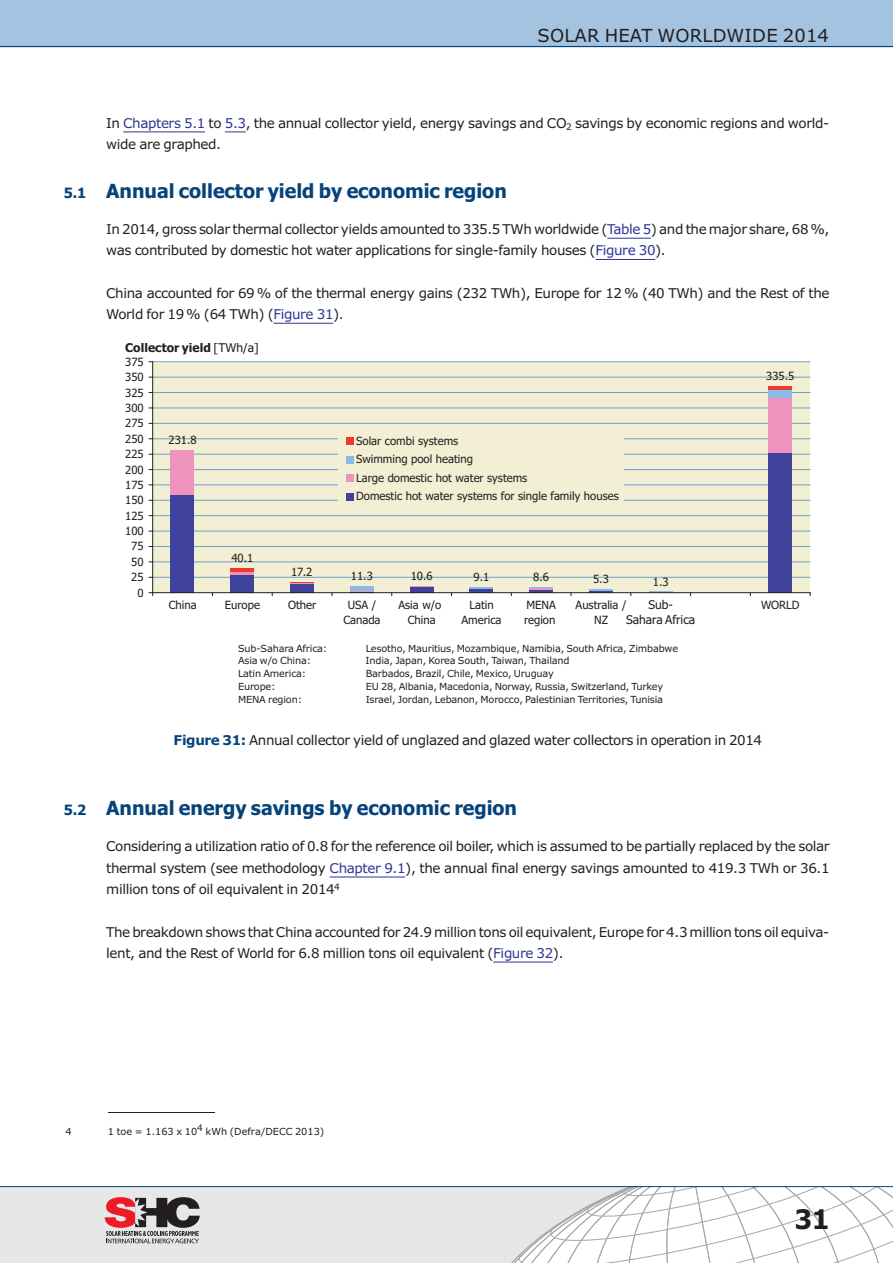
<style>
.page{position:relative;width:893px;height:1263px;background:#fff}
.page>*{position:absolute;margin:0;border:0;box-sizing:border-box;transform-origin:0 0}
.t1{font:700 27px "Tahoma";color:#231f20}
.t2{font:700 19.5px "Tahoma";color:#06437a}
.t3{font:18px "Verdana";letter-spacing:.01em;color:#231f20}
.t4{font:13.5px/21.3px "Verdana";letter-spacing:-.03em;color:#231f20}
.t5{font:700 12px "Tahoma";color:#231f20}
.t6{font:12px/15px "Tahoma";color:#231f20;text-align:center}
.t7{font:11.4px/15px "Tahoma";color:#231f20;text-align:center}
.t8{font:9.75px "Verdana";letter-spacing:-.02em;color:#231f20}
.t9{font:9.75px "Verdana";color:#231f20}
.s1{color:#2d3695}
.s2{font-size:14.25px}
.s3{font-weight:400}
.s4{font-weight:700;color:#06437a}
</style>
<div class="page">
<div style="left:0;top:0;width:893px;height:46px;background:#a4c3e0"></div>
<hr style="left:0;top:46px;width:893px;height:1px;background:#06437a">
<div style="left:0;top:1186px;width:893px;height:77px;background:#e6e7e8"></div>
<svg style="left:105px;top:1197px;width:95px;height:46px"></svg>
<svg style="left:510px;top:1187px;width:383px;height:76px"></svg>
<hr style="left:0;top:1186px;width:893px;height:1px;background:#06437a">
<hr style="left:123px;top:132px;width:82px;height:1px;background:#2d3695">
<svg style="left:225px;top:132px;width:21px;height:1px"></svg>
<hr style="left:607px;top:238px;width:44px;height:1px;background:#2d3695">
<hr style="left:595px;top:259px;width:60px;height:1px;background:#2d3695">
<hr style="left:273px;top:323px;width:60px;height:1px;background:#2d3695">
<hr style="left:330px;top:877px;width:75px;height:1px;background:#2d3695">
<hr style="left:493px;top:962px;width:60px;height:1px;background:#2d3695">
<div style="left:153px;top:362px;width:657px;height:231px;background:#f3efd4"></div>
<hr style="left:153px;top:577px;width:657px;height:1px;background:#70a0cb">
<hr style="left:153px;top:562px;width:657px;height:1px;background:#70a0cb">
<hr style="left:153px;top:546px;width:657px;height:1px;background:#70a0cb">
<hr style="left:153px;top:531px;width:657px;height:1px;background:#70a0cb">
<hr style="left:153px;top:515px;width:657px;height:1px;background:#70a0cb">
<hr style="left:153px;top:500px;width:657px;height:1px;background:#70a0cb">
<hr style="left:153px;top:485px;width:657px;height:1px;background:#70a0cb">
<hr style="left:153px;top:469px;width:657px;height:1px;background:#70a0cb">
<hr style="left:153px;top:454px;width:657px;height:1px;background:#70a0cb">
<hr style="left:153px;top:439px;width:657px;height:1px;background:#70a0cb">
<hr style="left:153px;top:423px;width:657px;height:1px;background:#70a0cb">
<hr style="left:153px;top:408px;width:657px;height:1px;background:#70a0cb">
<hr style="left:153px;top:392px;width:657px;height:1px;background:#70a0cb">
<hr style="left:153px;top:377px;width:657px;height:1px;background:#70a0cb">
<hr style="left:153px;top:361px;width:657px;height:1px;background:#70a0cb">
<div style="left:170px;top:495px;width:24px;height:98px;background:#40419a"></div>
<div style="left:230px;top:575px;width:24px;height:18px;background:#40419a"></div>
<div style="left:290px;top:584px;width:24px;height:9px;background:#40419a"></div>
<div style="left:410px;top:587px;width:23px;height:6px;background:#40419a"></div>
<hr style="left:469px;top:589px;width:24px;height:4px;background:#40419a">
<hr style="left:529px;top:590px;width:24px;height:3px;background:#40419a">
<div style="left:768px;top:453px;width:24px;height:140px;background:#40419a"></div>
<div style="left:170px;top:450px;width:24px;height:45px;background:#ed93be"></div>
<hr style="left:230px;top:572px;width:24px;height:3px;background:#ed93be">
<hr style="left:350px;top:590px;width:24px;height:2px;background:#ed93be">
<svg style="left:410px;top:586px;width:23px;height:1px"></svg>
<hr style="left:529px;top:588px;width:24px;height:2px;background:#ed93be">
<svg style="left:589px;top:591px;width:24px;height:1px"></svg>
<div style="left:768px;top:398px;width:24px;height:55px;background:#ed93be"></div>
<svg style="left:230px;top:571px;width:24px;height:1px"></svg>
<hr style="left:350px;top:586px;width:24px;height:4px;background:#8bbbe5">
<svg style="left:469px;top:587px;width:24px;height:2px"></svg>
<svg style="left:529px;top:587px;width:24px;height:1px"></svg>
<hr style="left:589px;top:589px;width:24px;height:2px;background:#8bbbe5">
<div style="left:768px;top:390px;width:24px;height:8px;background:#8bbbe5"></div>
<hr style="left:230px;top:568px;width:24px;height:3px;background:#ee382e">
<svg style="left:290px;top:582px;width:24px;height:2px"></svg>
<hr style="left:768px;top:386px;width:24px;height:4px;background:#ee382e">
<hr style="left:152px;top:362px;width:1px;height:231px;background:#231f20">
<hr style="left:153px;top:592px;width:657px;height:1px;background:#231f20">
<div style="left:338px;top:430px;width:286px;height:77px;background:#f3efd4"></div>
<div style="left:346px;top:438px;width:7px;height:7px;background:#ee382e"></div>
<div style="left:346px;top:456px;width:7px;height:8px;background:#8bbbe5"></div>
<div style="left:346px;top:475px;width:7px;height:7px;background:#ed93be"></div>
<div style="left:346px;top:493px;width:7px;height:8px;background:#40419a"></div>
<hr style="left:108px;top:1113px;width:106px;height:1px;background:#231f20">
<h3 class="t3" style="left:538px;top:28px;width:293px">SOLAR HEAT WORLDWIDE 2014</h3>
<p class="t4" style="left:106px;top:113px;width:724px">In <span class="s1">Chapters 5.1</span> to <span class="s1">5.3</span>, the annual collector yield, energy savings and CO<sub>2</sub> savings by economic regions and world&shy;wide are graphed.</p>
<h2 class="t2" style="left:64px;top:183px;width:445px"><span class="s2">5.1</span> Annual collector yield by economic region</h2>
<p class="t4" style="left:106px;top:220px;width:725px">In 2014, gross solar thermal collector yields amounted to 335.5 TWh worldwide (<span class="s1">Table 5</span>) and the major share, 68 %, was contributed by domestic hot water applications for single-family houses (<span class="s1">Figure 30</span>).</p>
<p class="t4" style="left:106px;top:283px;width:725px">China accounted for 69 % of the thermal energy gains (232 TWh), Europe for 12 % (40 TWh) and the Rest of the<br>World for 19 % (64 TWh) (<span class="s1">Figure 31</span>).</p>
<p class="t5" style="left:125px;top:343px;width:135px">Collector yield <span class="s3">[TWh/a]</span></p>
<p class="t7" style="left:125px;top:355px;width:20px">375</p>
<p class="t7" style="left:125px;top:370px;width:20px">350</p>
<p class="t7" style="left:125px;top:386px;width:20px">325</p>
<p class="t7" style="left:125px;top:401px;width:20px">300</p>
<p class="t7" style="left:125px;top:417px;width:20px">275</p>
<p class="t7" style="left:125px;top:432px;width:20px">250</p>
<p class="t7" style="left:125px;top:448px;width:20px">225</p>
<p class="t7" style="left:125px;top:463px;width:20px">200</p>
<p class="t7" style="left:125px;top:478px;width:20px">175</p>
<p class="t7" style="left:125px;top:494px;width:20px">150</p>
<p class="t7" style="left:125px;top:509px;width:20px">125</p>
<p class="t7" style="left:125px;top:524px;width:20px">100</p>
<p class="t7" style="left:131px;top:540px;width:14px">75</p>
<p class="t7" style="left:131px;top:555px;width:14px">50</p>
<p class="t7" style="left:131px;top:571px;width:14px">25</p>
<p class="t7" style="left:137px;top:586px;width:8px">0</p>
<p class="t7" style="left:169px;top:433px;width:30px">231.8</p>
<p class="t7" style="left:231px;top:551px;width:24px">40.1</p>
<p class="t7" style="left:356px;top:433px;width:264px;line-height:18.5px;text-align:left">Solar combi systems<br>Swimming pool heating<br>Large domestic hot water systems<br>Domestic hot water systems for single family houses</p>
<p class="t7" style="left:291px;top:565px;width:23px">17.2</p>
<p class="t7" style="left:351px;top:569px;width:24px">11.3</p>
<p class="t7" style="left:411px;top:570px;width:24px">10.6</p>
<p class="t7" style="left:473px;top:570px;width:17px">9.1</p>
<p class="t7" style="left:533px;top:571px;width:17px">8.6</p>
<p class="t7" style="left:593px;top:573px;width:17px">5.3</p>
<p class="t7" style="left:653px;top:575px;width:17px">1.3</p>
<p class="t7" style="left:766px;top:369px;width:30px">335.5</p>
<p class="t7" style="left:169px;top:598px;width:29px">China</p>
<p class="t7" style="left:225px;top:598px;width:37px">Europe</p>
<p class="t7" style="left:288px;top:598px;width:30px">Other</p>
<p class="t7" style="left:343px;top:598px;width:39px">USA /<br>Canada</p>
<p class="t7" style="left:398px;top:598px;width:44px">Asia w/o<br>China</p>
<p class="t7" style="left:461px;top:598px;width:42px">Latin<br>America</p>
<p class="t7" style="left:524px;top:598px;width:33px;text-align:left">MENA region</p>
<p class="t7" style="left:575px;top:598px;width:52px">Australia /<br>NZ</p>
<p class="t7" style="left:761px;top:598px;width:40px">WORLD</p>
<p class="t6" style="left:626px;top:599px;width:71px">Sub-<br>Sahara Africa</p>
<p class="t8" style="left:238px;top:644px;width:91px">Sub-Sahara Africa:</p>
<p class="t8" style="left:366px;top:644px;width:314px">Lesotho, Mauritius, Mozambique, Namibia, South Africa, Zimbabwe</p>
<p class="t8" style="left:238px;top:657px;width:75px">Asia w/o China:</p>
<p class="t8" style="left:366px;top:657px;width:205px">India, Japan, Korea South, Taiwan, Thailand</p>
<p class="t8" style="left:238px;top:670px;width:70px">Latin America:</p>
<p class="t8" style="left:366px;top:670px;width:190px">Barbados, Brazil, Chile, Mexico, Uruguay</p>
<p class="t8" style="left:238px;top:683px;width:39px">Europe:</p>
<p class="t8" style="left:366px;top:683px;width:299px">EU 28, Albania, Macedonia, Norway, Russia, Switzerland, Turkey</p>
<p class="t8" style="left:238px;top:695px;width:65px">MENA region:</p>
<p class="t8" style="left:366px;top:695px;width:299px">Israel, Jordan, Lebanon, Morocco, Palestinian Territories, Tunisia</p>
<p class="t4" style="left:174px;top:731px;width:590px"><span class="s4">Figure 31:</span> Annual collector yield of unglazed and glazed water collectors in operation in 2014</p>
<h2 class="t2" style="left:64px;top:801px;width:455px"><span class="s2">5.2</span> Annual energy savings by economic region</h2>
<p class="t4" style="left:106px;top:837px;width:725px;text-align:justify">Considering a utilization ratio of 0.8 for the reference oil boiler, which is assumed to be partially replaced by the solar thermal system (see methodology <span class="s1">Chapter 9.1</span>), the annual final energy savings amounted to 419.3 TWh or 36.1 million tons of oil equivalent in 2014<sup>4</sup></p>
<p class="t4" style="left:106px;top:922px;width:724px">The breakdown shows that China accounted for 24.9 million tons oil equivalent, Europe for 4.3 million tons oil equiva&shy;lent, and the Rest of World for 6.8 million tons oil equivalent (<span class="s1">Figure 32</span>).</p>
<p class="t8" style="left:65px;top:1128px;width:8px">4</p>
<p class="t9" style="left:108px;top:1128px;width:218px">1 toe = 1.163 x 10<sup>4</sup> kWh (Defra/DECC 2013)</p>
<h1 class="t1" style="left:795px;top:1209px;width:36px">31</h1>
</div>
